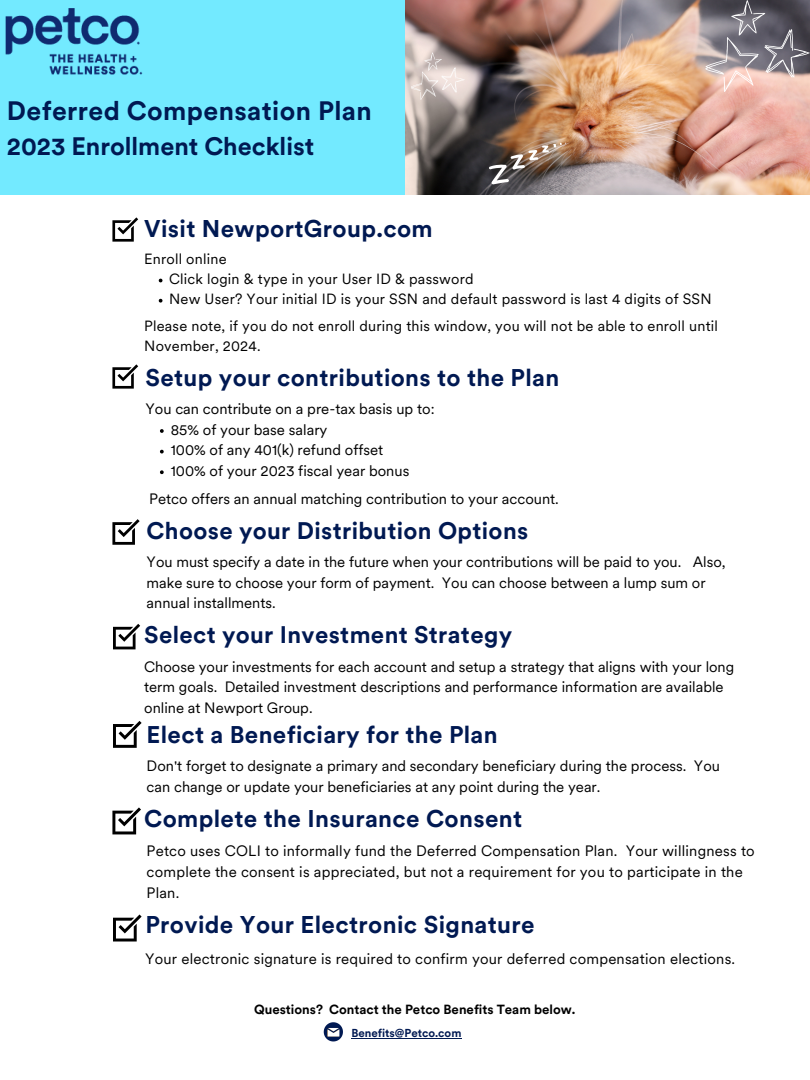
<style>
.page{position:relative;width:810px;height:1080px;background:#fff}
.page>*{position:absolute;margin:0;border:0;box-sizing:border-box;transform-origin:0 0}
.t1{font:700 26.38px "Petco Circular";letter-spacing:.015em;color:#001952}
.t2{font:700 25px "Petco Circular";color:#001952}
.t3{font:700 24px "Petco Circular";letter-spacing:.015em;color:#001952}
.t4{font:700 23.94px "Petco Circular";letter-spacing:.015em;color:#001952}
.t5{font:700 23.88px "Petco Circular";letter-spacing:.015em;color:#001952}
.t6{font:700 23.75px "Petco Circular";letter-spacing:.015em;color:#001952}
.t7{font:14.94px/20.6px "Petco Circular";letter-spacing:.015em;color:#000}
.t8{font:14.88px/20.6px "Petco Circular";color:#000}
.t9{font:14.62px/20.1px "Petco Circular";letter-spacing:.015em;color:#000}
.t10{font:700 13.12px "Petco Circular";color:#000}
.t11{font:700 11.44px "Petco Circular";color:#001952}
</style>
<div class="page">
<div style="left:0;top:0;width:810px;height:194px;background:#73eaff"></div>
<img style="left:5px;top:8px;width:138px;height:67px">
<img style="left:405px;top:0;width:405px;height:194px">
<svg style="left:112px;top:217px;width:26px;height:25px"></svg>
<svg style="left:112px;top:364px;width:26px;height:25px"></svg>
<svg style="left:112px;top:519px;width:28px;height:26px"></svg>
<svg style="left:113px;top:624px;width:27px;height:25px"></svg>
<svg style="left:113px;top:721px;width:29px;height:27px"></svg>
<svg style="left:112px;top:807px;width:29px;height:27px"></svg>
<svg style="left:113px;top:914px;width:29px;height:28px"></svg>
<svg style="left:324px;top:1022px;width:19px;height:19px"></svg>
<svg style="left:705px;top:0;width:105px;height:92px;background:#8f8387"></svg>
<svg style="left:489px;top:143px;width:77px;height:41px;background:#7c6c62"></svg>
<svg style="left:411px;top:52px;width:54px;height:48px;background:#d0c3bf"></svg>
<svg style="left:160px;top:429px;width:4px;height:4px"></svg>
<svg style="left:160px;top:450px;width:4px;height:3px"></svg>
<svg style="left:160px;top:470px;width:4px;height:4px"></svg>
<svg style="left:159px;top:299px;width:3px;height:4px"></svg>
<hr style="left:351px;top:1038px;width:110px;height:1px;background:#001952">
<h1 class="t1" style="left:7px;top:100px;width:366px">Deferred Compensation Plan</h1>
<h2 class="t2" style="left:7px;top:136px;width:309px">2023 Enrollment Checklist</h2>
<h3 class="t3" style="left:144px;top:219px;width:290px">Visit NewportGroup.com</h3>
<p class="t9" style="left:144px;top:250px;width:84px">Enroll online</p>
<p class="t9" style="left:169px;top:270px;width:544px">Click login &amp; type in your User ID &amp; password<br>New User? Your initial ID is your SSN and default password is last 4 digits of SSN</p>
<p class="t9" style="left:144px;top:317px;width:575px">Please note, if you do not enroll during this window, you will not be able to enroll until<br>November, 2024.</p>
<h3 class="t4" style="left:145px;top:368px;width:415px">Setup your contributions to the Plan</h3>
<p class="t7" style="left:171px;top:421px;width:240px">85% of your base salary<br>100% of any 401(k) refund offset<br>100% of your 2023 fiscal year bonus</p>
<p class="t7" style="left:145px;top:400px;width:291px">You can contribute on a pre-tax basis up to:</p>
<p class="t7" style="left:149px;top:490px;width:411px">Petco offers an annual matching contribution to your account.</p>
<h3 class="t6" style="left:147px;top:521px;width:383px">Choose your Distribution Options</h3>
<p class="t8" style="left:147px;top:553px;width:581px">You must specify a date in the future when your contributions will be paid to you. Also, make sure to choose your form of payment. You can choose between a lump sum or annual installments.</p>
<h3 class="t6" style="left:144px;top:626px;width:369px">Select your Investment Strategy</h3>
<p class="t8" style="left:144px;top:658px;width:592px">Choose your investments for each account and setup a strategy that aligns with your long term goals. Detailed investment descriptions and performance information are available online at Newport Group.</p>
<h3 class="t5" style="left:147px;top:725px;width:353px">Elect a Beneficiary for the Plan</h3>
<p class="t8" style="left:147px;top:757px;width:575px">Don't forget to designate a primary and secondary beneficiary during the process. You can change or update your beneficiaries at any point during the year.</p>
<h3 class="t3" style="left:144px;top:809px;width:380px">Complete the Insurance Consent</h3>
<p class="t7" style="left:147px;top:842px;width:610px">Petco uses COLI to informally fund the Deferred Compensation Plan. Your willingness to complete the consent is appreciated, but not a requirement for you to participate in the<br>Plan.</p>
<h3 class="t3" style="left:145px;top:915px;width:391px">Provide Your Electronic Signature</h3>
<p class="t7" style="left:145px;top:950px;width:592px">Your electronic signature is required to confirm your deferred compensation elections.</p>
<p class="t10" style="left:254px;top:1004px;width:323px">Questions? Contact the Petco Benefits Team below.</p>
<p class="t11" style="left:351px;top:1028px;width:112px">Benefits@Petco.com</p>
</div>
